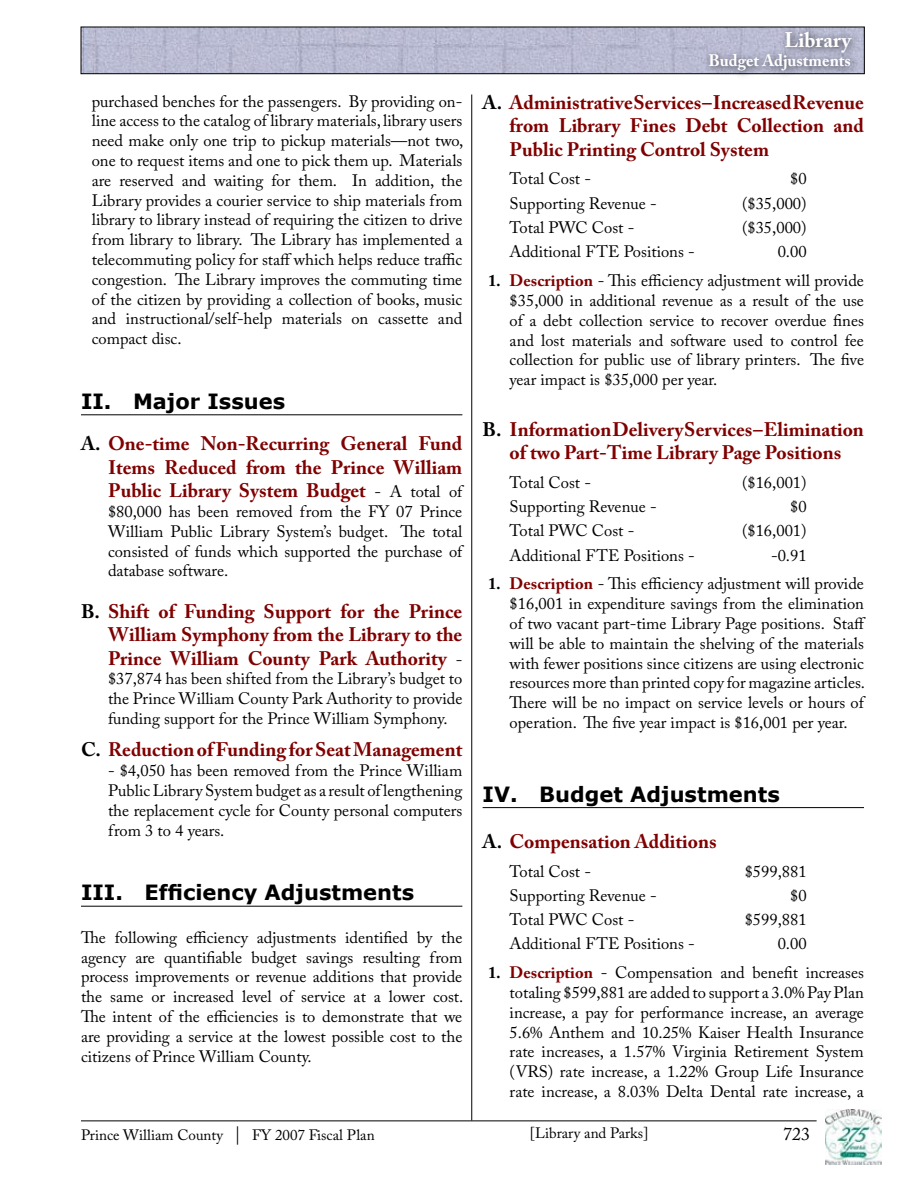
<style>
.page{position:relative;width:918px;height:1188px;background:#fff}
.page>*{position:absolute;margin:0;border:0;box-sizing:border-box;transform-origin:0 0}
.t1{font:700 21px "Verdana";color:#000}
.t2{font:700 21px "Adobe Caslon Pro";color:#fff}
.t3{font:700 19.5px/23.4px "Adobe Caslon Pro";color:#800000;text-align:justify}
.t4{font:18px "Adobe Caslon Pro";color:#000}
.t5{font:16.5px/19.8px "Adobe Caslon Pro";color:#000;text-align:justify}
.t6{font:700 16.5px "Adobe Caslon Pro";color:#fff}
.t7{font:15px "Adobe Caslon Pro";color:#000}
.s1{color:#000}
.s2{font-weight:400;font-size:16.5px;color:#000}
.s3{font-weight:700}
.s4{font-weight:700;color:#800000}
.s5{font-size:18px}
</style>
<div class="page">
<hr style="left:471px;top:94px;width:1px;height:1026px;background:#000">
<hr style="left:81px;top:1120px;width:736px;height:1px;background:#000">
<img style="left:825px;top:1109px;width:56px;height:55px">
<img style="left:83px;top:29px;width:780px;height:43px">
<div style="left:81px;top:27px;width:784px;height:47px;border:1px solid #000"></div>
<hr style="left:81px;top:414px;width:381px;height:1px;background:#000">
<hr style="left:81px;top:906px;width:381px;height:1px;background:#000">
<hr style="left:483px;top:807px;width:381px;height:1px;background:#000">
<div style="left:703px;top:24px;width:158px;height:57px;background:#000;opacity:.75"></div>
<p class="t5" style="left:92px;top:91px;width:373px">purchased benches for the passengers. By providing on&shy;line access to the catalog of library materials, library users need make only one trip to pickup materials—not two, one to request items and one to pick them up. Materials are reserved and waiting for them. In addition, the Library provides a courier service to ship materials from library to library instead of requiring the citizen to drive from library to library. The Library has implemented a telecommuting policy for staff which helps reduce traffic congestion. The Library improves the commuting time of the citizen by providing a collection of books, music and instructional/self-help materials on cassette and compact disc.</p>
<p class="t1" style="left:81px;top:388px;width:206px">II. Major Issues</p>
<p class="t3" style="left:108px;top:432px;width:356px;text-indent:-27px"><span class="s1">A.</span> One-time Non-Recurring General Fund Items Reduced from the Prince William Public Library System Budget <span class="s2">- A total of</span></p>
<p class="t5" style="left:108px;top:501px;width:356px">$80,000 has been removed from the FY 07 Prince William Public Library System’s budget. The total consisted of funds which supported the purchase of database software.</p>
<p class="t3" style="left:108px;top:599px;width:356px;text-indent:-27px"><span class="s1">B.</span> Shift of Funding Support for the Prince William Symphony from the Library to the Prince William County Park Authority <span class="s2">-</span></p>
<p class="t5" style="left:108px;top:669px;width:356px">$37,874 has been shifted from the Library’s budget to the Prince William County Park Authority to provide funding support for the Prince William Symphony.</p>
<p class="t3" style="left:81px;top:738px;width:383px"><span class="s1">C.</span> Reduction of Funding for Seat Management</p>
<p class="t5" style="left:108px;top:761px;width:356px">- $4,050 has been removed from the Prince William Public Library System budget as a result of lengthening the replacement cycle for County personal computers from 3 to 4 years.</p>
<p class="t1" style="left:81px;top:879px;width:335px">III. Efficiency Adjustments</p>
<p class="t5" style="left:81px;top:927px;width:384px">The following efficiency adjustments identified by the agency are quantifiable budget savings resulting from process improvements or revenue additions that provide the same or increased level of service at a lower cost.<br>The intent of the efficiencies is to demonstrate that we are providing a service at the lowest possible cost to the citizens of Prince William County.</p>
<p class="t2" style="left:785px;top:27px;width:68px">Library</p>
<p class="t6" style="left:709px;top:51px;width:144px">Budget Adjustments</p>
<p class="t3" style="left:510px;top:90px;width:356px;text-indent:-27px"><span class="s1">A.</span> Administrative Services – Increased Revenue from Library Fines Debt Collection and Public Printing Control System</p>
<p class="t5" style="left:510px;top:169px;width:83px">Total Cost -</p>
<p class="t5" style="left:790px;top:169px;width:18px">$0</p>
<p class="t5" style="left:510px;top:193px;width:149px">Supporting Revenue -</p>
<p class="t5" style="left:742px;top:193px;width:66px">($35,000)</p>
<p class="t5" style="left:510px;top:217px;width:126px">Total PWC Cost -</p>
<p class="t5" style="left:742px;top:217px;width:66px">($35,000)</p>
<p class="t5" style="left:510px;top:242px;width:187px">Additional FTE Positions -</p>
<p class="t5" style="left:778px;top:242px;width:30px">0.00</p>
<p class="t5" style="left:510px;top:271px;width:356px;text-indent:-22px"><span class="s3">1.</span> <span class="s4">Description</span> - This efficiency adjustment will provide $35,000 in additional revenue as a result of the use of a debt collection service to recover overdue fines and lost materials and software used to control fee collection for public use of library printers. The five year impact is $35,000 per year.</p>
<p class="t3" style="left:483px;top:417px;width:383px;text-align:center"><span class="s1">B.</span> Information Delivery Services – Elimination of two Part-Time Library Page Positions</p>
<p class="t5" style="left:510px;top:472px;width:83px">Total Cost -</p>
<p class="t5" style="left:742px;top:472px;width:66px">($16,001)</p>
<p class="t5" style="left:510px;top:496px;width:149px">Supporting Revenue -</p>
<p class="t5" style="left:790px;top:496px;width:18px">$0</p>
<p class="t5" style="left:510px;top:521px;width:126px">Total PWC Cost -</p>
<p class="t5" style="left:742px;top:521px;width:66px">($16,001)</p>
<p class="t5" style="left:510px;top:545px;width:187px">Additional FTE Positions -</p>
<p class="t5" style="left:771px;top:545px;width:37px">-0.91</p>
<p class="t5" style="left:510px;top:574px;width:358px;text-align:left;text-indent:-22px"><span class="s3">1.</span> <span class="s4">Description</span> - This efficiency adjustment will provide $16,001 in expenditure savings from the elimination of two vacant part-time Library Page positions. Staff will be able to maintain the shelving of the materials with fewer positions since citizens are using electronic resources more than printed copy for magazine articles.<br>There will be no impact on service levels or hours of operation. The five year impact is $16,001 per year.</p>
<p class="t1" style="left:483px;top:781px;width:299px">IV. Budget Adjustments</p>
<p class="t3" style="left:483px;top:829px;width:236px"><span class="s1">A.</span> Compensation Additions</p>
<p class="t5" style="left:510px;top:861px;width:83px">Total Cost -</p>
<p class="t5" style="left:745px;top:861px;width:63px">$599,881</p>
<p class="t5" style="left:510px;top:885px;width:149px">Supporting Revenue -</p>
<p class="t5" style="left:790px;top:885px;width:18px">$0</p>
<p class="t5" style="left:510px;top:910px;width:126px">Total PWC Cost -</p>
<p class="t5" style="left:745px;top:910px;width:63px">$599,881</p>
<p class="t5" style="left:510px;top:934px;width:187px">Additional FTE Positions -</p>
<p class="t5" style="left:778px;top:934px;width:30px">0.00</p>
<p class="t5" style="left:510px;top:963px;width:356px;text-indent:-22px"><span class="s3">1.</span> <span class="s4">Description</span> - Compensation and benefit increases totaling $599,881 are added to support a 3.0% Pay Plan increase, a pay for performance increase, an average 5.6% Anthem and 10.25% Kaiser Health Insurance rate increases, a 1.57% Virginia Retirement System (VRS) rate increase, a 1.22% Group Life Insurance rate increase, a 8.03% Delta Dental rate increase, a</p>
<p class="t7" style="left:81px;top:1127px;width:295px">Prince William County <span class="s5">|</span> FY 2007 Fiscal Plan</p>
<p class="t7" style="left:530px;top:1124px;width:120px">[Library and Parks]</p>
<p class="t4" style="left:783px;top:1124px;width:28px">723</p>
</div>
